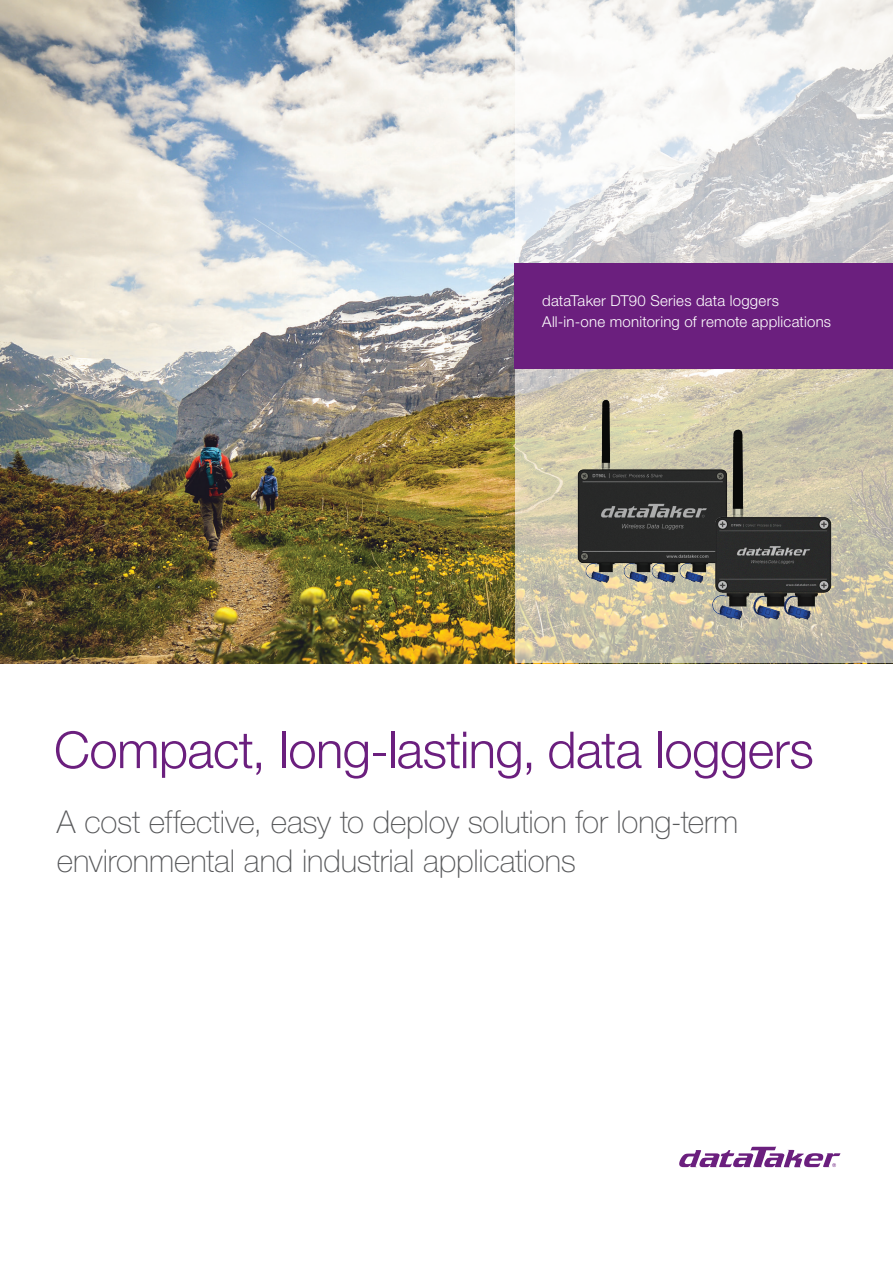
<style>
.page{position:relative;width:893px;height:1263px;background:#fff}
.page>*{position:absolute;margin:0;border:0;box-sizing:border-box;transform-origin:0 0}
.t1{font:300 51px "Helvetica Neue LT Std";letter-spacing:-.015em;color:#6b1f7e}
.t2{font:100 31.5px/39px "Helvetica Neue LT Std";letter-spacing:-.005em;color:#57585a}
.t3{font:300 15px/21px "Helvetica Neue LT Std";letter-spacing:.015em;color:#fff}
</style>
<div class="page">
<img style="left:0;top:0;width:515px;height:663px">
<svg style="left:515px;top:0;width:378px;height:663px"></svg>
<svg style="left:679px;top:1146px;width:161px;height:21px"></svg>
<div style="left:515px;top:264px;width:378px;height:105px;background:#6b1f7e"></div>
<img style="left:565px;top:400px;width:172px;height:198px">
<img style="left:699px;top:418px;width:145px;height:211px">
<p class="t3" style="left:542px;top:290px;width:290px">dataTaker DT90 Series data loggers<br>All-in-one monitoring of remote applications</p>
<h1 class="t1" style="left:54px;top:719px;width:761px">Compact, long-lasting, data loggers</h1>
<p class="t2" style="left:57px;top:802px;width:683px">A cost effective, easy to deploy solution for long-term environmental and industrial applications</p>
</div>
